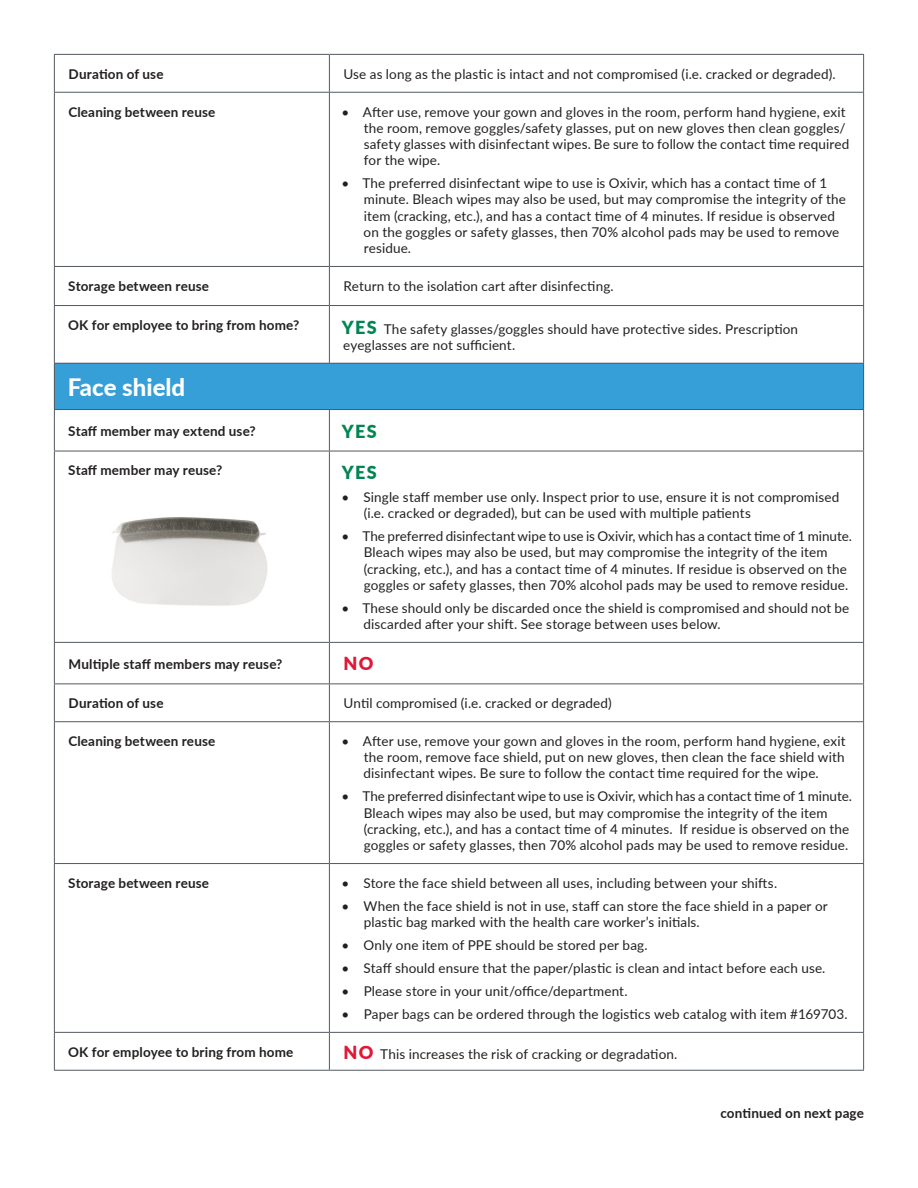
<style>
.page{position:relative;width:918px;height:1188px;background:#fff}
.page>*{position:absolute;margin:0;border:0;box-sizing:border-box;transform-origin:0 0}
.t1{font:800 24px "Lato";color:#fff}
.t2{font:900 18px "Lato";letter-spacing:.075em;color:#008652}
.t3{font:900 18px "Lato";color:#e21736}
.t4{font:13.5px/16.2px "Lato";letter-spacing:.01em;color:#231f20}
.t5{font:700 13.5px "Lato";letter-spacing:.01em;color:#231f20}
.s1{font-weight:900;font-size:18px;color:#008652}
.s2{font-weight:900;font-size:18px;color:#e21736}
</style>
<div class="page">
<div style="left:54px;top:363px;width:810px;height:47px;background:#369fd8"></div>
<hr style="left:54px;top:54px;width:275px;height:1px;background:#53595f">
<hr style="left:54px;top:55px;width:1px;height:37px;background:#53595f">
<hr style="left:329px;top:54px;width:535px;height:1px;background:#53595f">
<hr style="left:329px;top:55px;width:1px;height:37px;background:#53595f">
<hr style="left:863px;top:55px;width:1px;height:37px;background:#53595f">
<hr style="left:54px;top:92px;width:275px;height:1px;background:#53595f">
<hr style="left:54px;top:93px;width:1px;height:173px;background:#53595f">
<hr style="left:329px;top:92px;width:535px;height:1px;background:#53595f">
<hr style="left:329px;top:93px;width:1px;height:173px;background:#53595f">
<hr style="left:863px;top:93px;width:1px;height:173px;background:#53595f">
<hr style="left:54px;top:266px;width:275px;height:1px;background:#53595f">
<hr style="left:54px;top:267px;width:1px;height:38px;background:#53595f">
<hr style="left:329px;top:266px;width:535px;height:1px;background:#53595f">
<hr style="left:329px;top:267px;width:1px;height:38px;background:#53595f">
<hr style="left:863px;top:267px;width:1px;height:38px;background:#53595f">
<hr style="left:54px;top:306px;width:1px;height:57px;background:#53595f">
<hr style="left:329px;top:306px;width:1px;height:57px;background:#53595f">
<hr style="left:863px;top:306px;width:1px;height:57px;background:#53595f">
<hr style="left:54px;top:305px;width:275px;height:1px;background:#53595f">
<hr style="left:329px;top:305px;width:535px;height:1px;background:#53595f">
<hr style="left:54px;top:410px;width:1px;height:41px;background:#53595f">
<hr style="left:329px;top:410px;width:1px;height:41px;background:#53595f">
<hr style="left:863px;top:410px;width:1px;height:41px;background:#53595f">
<hr style="left:54px;top:451px;width:1px;height:191px;background:#53595f">
<hr style="left:329px;top:451px;width:1px;height:191px;background:#53595f">
<hr style="left:863px;top:451px;width:1px;height:191px;background:#53595f">
<hr style="left:54px;top:642px;width:275px;height:1px;background:#53595f">
<hr style="left:54px;top:643px;width:1px;height:40px;background:#53595f">
<hr style="left:329px;top:642px;width:535px;height:1px;background:#53595f">
<hr style="left:329px;top:643px;width:1px;height:40px;background:#53595f">
<hr style="left:863px;top:643px;width:1px;height:40px;background:#53595f">
<hr style="left:54px;top:683px;width:275px;height:1px;background:#53595f">
<hr style="left:54px;top:684px;width:1px;height:37px;background:#53595f">
<hr style="left:329px;top:683px;width:535px;height:1px;background:#53595f">
<hr style="left:329px;top:684px;width:1px;height:37px;background:#53595f">
<hr style="left:863px;top:684px;width:1px;height:37px;background:#53595f">
<hr style="left:54px;top:721px;width:275px;height:1px;background:#53595f">
<hr style="left:54px;top:722px;width:1px;height:141px;background:#53595f">
<hr style="left:329px;top:721px;width:535px;height:1px;background:#53595f">
<hr style="left:329px;top:722px;width:1px;height:141px;background:#53595f">
<hr style="left:863px;top:722px;width:1px;height:141px;background:#53595f">
<hr style="left:54px;top:863px;width:275px;height:1px;background:#53595f">
<hr style="left:54px;top:864px;width:1px;height:168px;background:#53595f">
<hr style="left:329px;top:863px;width:535px;height:1px;background:#53595f">
<hr style="left:329px;top:864px;width:1px;height:168px;background:#53595f">
<hr style="left:863px;top:864px;width:1px;height:168px;background:#53595f">
<hr style="left:54px;top:1032px;width:275px;height:1px;background:#53595f">
<hr style="left:54px;top:1033px;width:1px;height:37px;background:#53595f">
<hr style="left:329px;top:1032px;width:535px;height:1px;background:#53595f">
<hr style="left:329px;top:1033px;width:1px;height:37px;background:#53595f">
<hr style="left:863px;top:1033px;width:1px;height:37px;background:#53595f">
<hr style="left:54px;top:1070px;width:275px;height:1px;background:#53595f">
<hr style="left:329px;top:1070px;width:535px;height:1px;background:#53595f">
<hr style="left:54px;top:363px;width:275px;height:1px;background:#53595f">
<hr style="left:54px;top:364px;width:1px;height:45px;background:#53595f">
<hr style="left:329px;top:363px;width:535px;height:1px;background:#53595f">
<hr style="left:863px;top:364px;width:1px;height:45px;background:#53595f">
<hr style="left:54px;top:409px;width:275px;height:1px;background:#53595f">
<hr style="left:329px;top:409px;width:535px;height:1px;background:#53595f">
<hr style="left:54px;top:451px;width:275px;height:1px;background:#53595f">
<hr style="left:329px;top:451px;width:535px;height:1px;background:#53595f">
<img style="left:112px;top:517px;width:156px;height:89px">
<p class="t5" style="left:69px;top:64px;width:96px">Duration of use</p>
<p class="t4" style="left:343px;top:65px;width:494px">Use as long as the plastic is intact and not compromised (i.e. cracked or degraded).</p>
<p class="t5" style="left:68px;top:102px;width:149px">Cleaning between reuse</p>
<p class="t4" style="left:364px;top:103px;width:487px;text-indent:-22px">• After use, remove your gown and gloves in the room, perform hand hygiene, exit the room, remove goggles/safety glasses, put on new gloves then clean goggles/ safety glasses with disinfectant wipes. Be sure to follow the contact time required for the wipe.</p>
<p class="t4" style="left:364px;top:175px;width:484px;text-indent:-22px">• The preferred disinfectant wipe to use is Oxivir, which has a contact time of 1 minute. Bleach wipes may also be used, but may compromise the integrity of the item (cracking, etc.), and has a contact time of 4 minutes. If residue is observed on the goggles or safety glasses, then 70% alcohol pads may be used to remove residue.</p>
<p class="t5" style="left:68px;top:276px;width:142px">Storage between reuse</p>
<p class="t4" style="left:343px;top:277px;width:272px">Return to the isolation cart after disinfecting.</p>
<p class="t5" style="left:68px;top:315px;width:233px">OK for employee to bring from home?</p>
<p class="t4" style="left:342px;top:320px;width:458px"><span class="s1">YES</span> The safety glasses/goggles should have protective sides. Prescription eyeglasses are not sufficient.</p>
<p class="t1" style="left:68px;top:369px;width:119px">Face shield</p>
<p class="t5" style="left:68px;top:421px;width:189px">Staff member may extend use?</p>
<p class="t2" style="left:342px;top:417px;width:37px">YES</p>
<p class="t5" style="left:68px;top:461px;width:155px">Staff member may reuse?</p>
<p class="t2" style="left:342px;top:459px;width:37px">YES</p>
<p class="t4" style="left:364px;top:488px;width:477px;text-indent:-22px">• Single staff member use only. Inspect prior to use, ensure it is not compromised (i.e. cracked or degraded), but can be used with multiple patients</p>
<p class="t4" style="left:364px;top:528px;width:490px;text-indent:-22px">• The preferred disinfectant wipe to use is Oxivir, which has a contact time of 1 minute.<br>Bleach wipes may also be used, but may compromise the integrity of the item (cracking, etc.), and has a contact time of 4 minutes. If residue is observed on the goggles or safety glasses, then 70% alcohol pads may be used to remove residue.</p>
<p class="t4" style="left:364px;top:599px;width:487px;text-indent:-22px">• These should only be discarded once the shield is compromised and should not be discarded after your shift. See storage between uses below.</p>
<p class="t5" style="left:69px;top:654px;width:215px">Multiple staff members may reuse?</p>
<p class="t3" style="left:343px;top:650px;width:32px">NO</p>
<p class="t5" style="left:69px;top:693px;width:96px">Duration of use</p>
<p class="t4" style="left:343px;top:695px;width:270px">Until compromised (i.e. cracked or degraded)</p>
<p class="t5" style="left:68px;top:731px;width:149px">Cleaning between reuse</p>
<p class="t4" style="left:364px;top:733px;width:483px;text-align:justify;text-indent:-22px">• After use, remove your gown and gloves in the room, perform hand hygiene, exit the room, remove face shield, put on new gloves, then clean the face shield with disinfectant wipes. Be sure to follow the contact time required for the wipe.</p>
<p class="t4" style="left:364px;top:788px;width:490px;text-indent:-22px">• The preferred disinfectant wipe to use is Oxivir, which has a contact time of 1 minute.<br>Bleach wipes may also be used, but may compromise the integrity of the item (cracking, etc.), and has a contact time of 4 minutes. If residue is observed on the goggles or safety glasses, then 70% alcohol pads may be used to remove residue.</p>
<p class="t5" style="left:68px;top:873px;width:142px">Storage between reuse</p>
<p class="t4" style="left:341px;top:874px;width:437px">• Store the face shield between all uses, including between your shifts.</p>
<p class="t4" style="left:364px;top:897px;width:465px;text-indent:-22px">• When the face shield is not in use, staff can store the face shield in a paper or plastic bag marked with the health care worker’s initials.</p>
<p class="t4" style="left:341px;top:936px;width:308px">• Only one item of PPE should be stored per bag.</p>
<p class="t4" style="left:341px;top:959px;width:486px">• Staff should ensure that the paper/plastic is clean and intact before each use.</p>
<p class="t4" style="left:341px;top:982px;width:288px">• Please store in your unit/office/department.</p>
<p class="t4" style="left:341px;top:1005px;width:508px">• Paper bags can be ordered through the logistics web catalog with item #169703.</p>
<p class="t5" style="left:68px;top:1042px;width:227px">OK for employee to bring from home</p>
<p class="t4" style="left:343px;top:1045px;width:335px"><span class="s2">NO</span> This increases the risk of cracking or degradation.</p>
<p class="t5" style="left:720px;top:1103px;width:145px">continued on next page</p>
</div>
